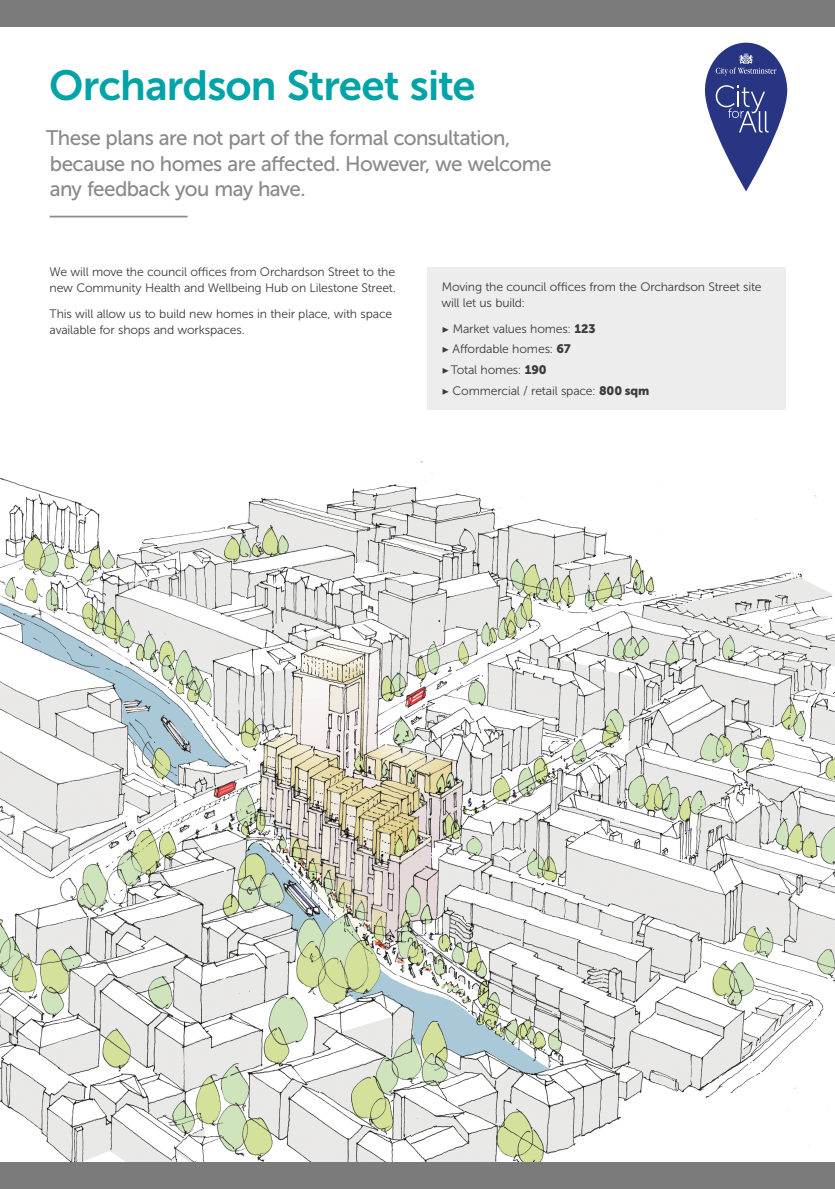
<style>
.page{position:relative;width:835px;height:1189px;background:#fff}
.page>*{position:absolute;margin:0;border:0;box-sizing:border-box;transform-origin:0 0}
.t1{font:42px "Museo Sans 700";letter-spacing:-.02em;color:#00a3a6}
.t2{font:21px/25.2px "Museo Sans 500";letter-spacing:-.03em;color:#8b8a8a}
.t3{font:12.25px/15.7px "Museo Sans 300";letter-spacing:-.015em;color:#3c3c3b}
.s1{font-family:"Minion Pro"}
.s2{font-family:"Museo Sans 900"}
</style>
<div class="page">
<img style="left:0;top:461px;width:834px;height:701px">
<hr style="left:50px;top:216px;width:137px;height:1px;background:#8b8a8a">
<div style="left:427px;top:267px;width:358px;height:143px;background:#ededed"></div>
<div style="left:0;top:1162px;width:834px;height:27px;background:#7c7b7b"></div>
<div style="left:0;top:0;width:834px;height:26px;background:#7c7b7b"></div>
<svg style="left:704px;top:43px;width:83px;height:148px"></svg>
<h1 class="t1" style="left:49px;top:62px;width:428px">Orchardson Street site</h1>
<h2 class="t2" style="left:46px;top:126px;width:506px">These plans are not part of the formal consultation, because no homes are affected. However, we welcome any feedback you may have.</h2>
<p class="t3" style="left:50px;top:264px;width:348px">We will move the council offices from Orchardson Street to the new Community Health and Wellbeing Hub on Lilestone Street.</p>
<p class="t3" style="left:50px;top:306px;width:344px">This will allow us to build new homes in their place, with space available for shops and workspaces.</p>
<p class="t3" style="left:441px;top:279px;width:321px">Moving the council offices from the Orchardson Street site will let us build:</p>
<p class="t3" style="left:441px;top:318px;width:209px;line-height:20.7px"><span class="s1">▶</span> Market values homes: <span class="s2">123<br></span><span class="s1">▶</span> Affordable homes: <span class="s2">67<br></span><span class="s1">▶</span>Total homes: <span class="s2">190<br></span><span class="s1">▶</span> Commercial / retail space: <span class="s2">800 sqm</span></p>
</div>
